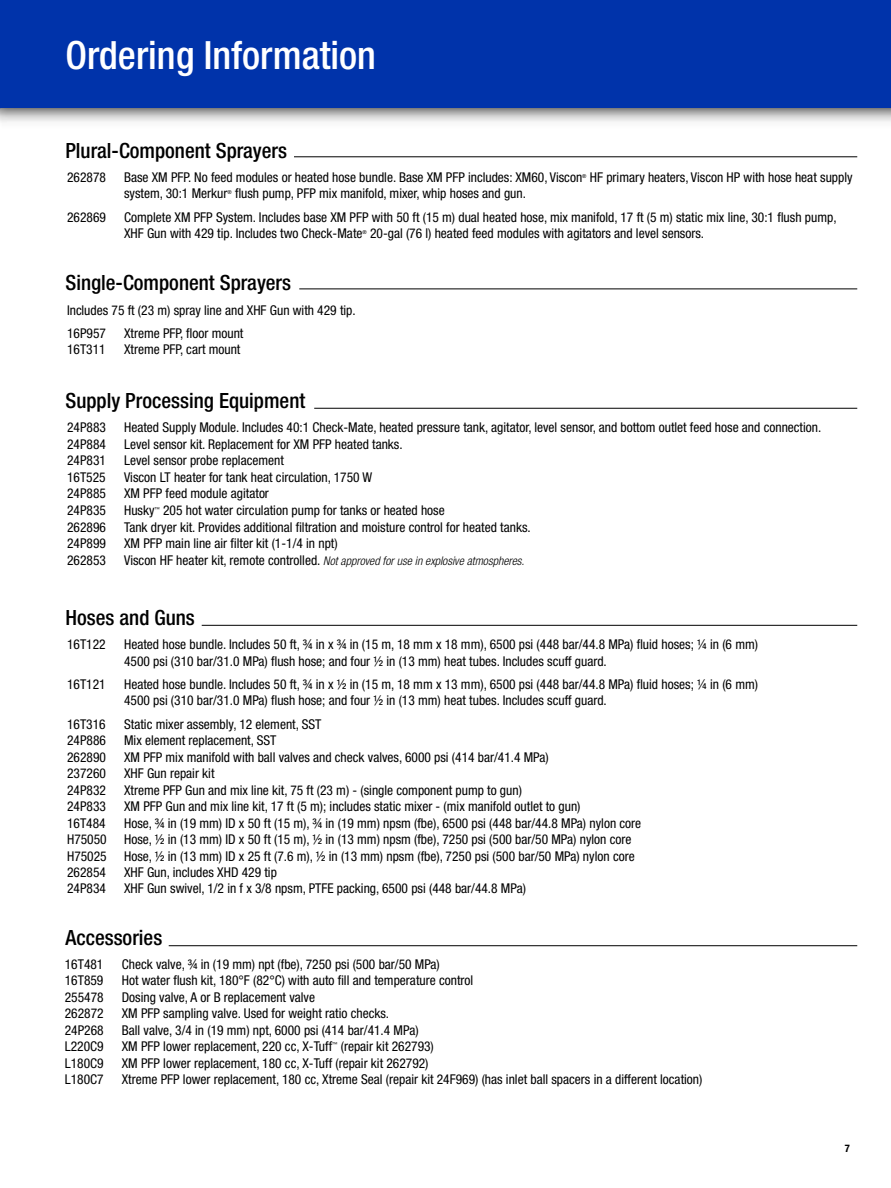
<style>
.page{position:relative;width:891px;height:1188px;background:#fff}
.page>*{position:absolute;margin:0;border:0;box-sizing:border-box;transform-origin:0 0}
.t1{font:500 condensed 39px "Helvetica Neue LT Std";color:#fff}
.t2{font:500 condensed 21px "Helvetica Neue LT Std";color:#000}
.t3{font:condensed 13.5px/16.5px "Helvetica Neue LT Std";color:#000}
.t4{font:italic 300 condensed 12px "Helvetica Neue LT Std";color:#000}
.t5{font:700 condensed 10.5px "Helvetica Neue LT Std";color:#000}
.t6{font:condensed 5.4px "Helvetica Neue LT Std";color:#000}
.s1{font-weight:400;font-style:normal;font-size:13.5px}
</style>
<div class="page">
<div style="left:0;top:0;width:891px;height:108px;background:#03a"></div>
<hr style="left:294px;top:156px;width:563px;height:1px;background:#000">
<hr style="left:314px;top:408px;width:543px;height:1px;background:#000">
<hr style="left:202px;top:625px;width:655px;height:1px;background:#000">
<hr style="left:169px;top:945px;width:688px;height:1px;background:#000">
<hr style="left:299px;top:289px;width:558px;height:1px;background:#000">
<h1 class="t1" style="left:65px;top:32px;width:312px">Ordering Information</h1>
<h2 class="t2" style="left:65px;top:138px;width:223px">Plural-Component Sprayers</h2>
<p class="t3" style="left:67px;top:169px;width:40px">262878</p>
<p class="t3" style="left:124px;top:169px;width:460px">Base XM PFP. No feed modules or heated hose bundle. Base XM PFP includes: XM60, Viscon</p>
<p class="t6" style="left:582px;top:173px;width:6px">®</p>
<p class="t3" style="left:590px;top:169px;width:264px">HF primary heaters, Viscon HP with hose heat supply</p>
<p class="t3" style="left:124px;top:185px;width:105px">system, 30:1 Merkur</p>
<p class="t6" style="left:227px;top:189px;width:6px">®</p>
<p class="t3" style="left:235px;top:185px;width:293px">flush pump, PFP mix manifold, mixer, whip hoses and gun.</p>
<p class="t3" style="left:67px;top:209px;width:40px">262869</p>
<p class="t3" style="left:124px;top:209px;width:714px">Complete XM PFP System. Includes base XM PFP with 50 ft (15 m) dual heated hose, mix manifold, 17 ft (5 m) static mix line, 30:1 flush pump,<br>XHF Gun with 429 tip. Includes two Check-Mate</p>
<p class="t6" style="left:363px;top:229px;width:6px">®</p>
<p class="t3" style="left:370px;top:225px;width:336px">20-gal (76 l) heated feed modules with agitators and level sensors.</p>
<h2 class="t2" style="left:65px;top:270px;width:227px">Single-Component Sprayers</h2>
<p class="t3" style="left:67px;top:298px;width:290px;line-height:23.2px">Includes 75 ft (23 m) spray line and XHF Gun with 429 tip.<br>16P957</p>
<p class="t3" style="left:124px;top:325px;width:121px">Xtreme PFP, floor mount</p>
<p class="t3" style="left:67px;top:341px;width:40px">16T311</p>
<p class="t3" style="left:124px;top:341px;width:118px">Xtreme PFP, cart mount</p>
<h2 class="t2" style="left:65px;top:388px;width:241px">Supply Processing Equipment</h2>
<p class="t3" style="left:67px;top:419px;width:40px">24P883</p>
<p class="t3" style="left:124px;top:419px;width:699px">Heated Supply Module. Includes 40:1 Check-Mate, heated pressure tank, agitator, level sensor, and bottom outlet feed hose and connection.</p>
<p class="t3" style="left:67px;top:436px;width:40px">24P884</p>
<p class="t3" style="left:124px;top:436px;width:280px">Level sensor kit. Replacement for XM PFP heated tanks.</p>
<p class="t3" style="left:67px;top:452px;width:40px">24P831</p>
<p class="t3" style="left:124px;top:452px;width:161px">Level sensor probe replacement</p>
<p class="t3" style="left:67px;top:469px;width:40px">16T525</p>
<p class="t3" style="left:124px;top:469px;width:250px">Viscon LT heater for tank heat circulation, 1750 W</p>
<p class="t3" style="left:67px;top:485px;width:40px">24P885</p>
<p class="t3" style="left:124px;top:485px;width:146px">XM PFP feed module agitator</p>
<p class="t3" style="left:67px;top:502px;width:40px">24P835</p>
<p class="t3" style="left:124px;top:502px;width:32px">Husky</p>
<p class="t6" style="left:155px;top:506px;width:7px">™</p>
<p class="t3" style="left:163px;top:502px;width:283px">205 hot water circulation pump for tanks or heated hose</p>
<p class="t3" style="left:67px;top:518px;width:40px">262896</p>
<p class="t3" style="left:124px;top:518px;width:408px">Tank dryer kit. Provides additional filtration and moisture control for heated tanks.</p>
<p class="t3" style="left:67px;top:535px;width:40px">24P899</p>
<p class="t3" style="left:124px;top:535px;width:215px">XM PFP main line air filter kit (1-1/4 in npt)</p>
<p class="t3" style="left:67px;top:551px;width:40px">262853</p>
<p class="t4" style="left:124px;top:553px;width:402px"><span class="s1">Viscon HF heater kit, remote controlled.</span> Not approved for use in explosive atmospheres.</p>
<h2 class="t2" style="left:65px;top:605px;width:131px">Hoses and Guns</h2>
<p class="t3" style="left:67px;top:636px;width:40px">16T122</p>
<p class="t3" style="left:124px;top:636px;width:635px">Heated hose bundle. Includes 50 ft, ¾ in x ¾ in (15 m, 18 mm x 18 mm), 6500 psi (448 bar/44.8 MPa) fluid hoses; ¼ in (6 mm)<br>4500 psi (310 bar/31.0 MPa) flush hose; and four ½ in (13 mm) heat tubes. Includes scuff guard.</p>
<p class="t3" style="left:67px;top:676px;width:40px">16T121</p>
<p class="t3" style="left:124px;top:676px;width:635px">Heated hose bundle. Includes 50 ft, ¾ in x ½ in (15 m, 18 mm x 13 mm), 6500 psi (448 bar/44.8 MPa) fluid hoses; ¼ in (6 mm)<br>4500 psi (310 bar/31.0 MPa) flush hose; and four ½ in (13 mm) heat tubes. Includes scuff guard.</p>
<p class="t3" style="left:67px;top:715px;width:40px">16T316</p>
<p class="t3" style="left:124px;top:715px;width:199px">Static mixer assembly, 12 element, SST</p>
<p class="t3" style="left:67px;top:732px;width:40px">24P886</p>
<p class="t3" style="left:124px;top:732px;width:154px">Mix element replacement, SST</p>
<p class="t3" style="left:67px;top:748px;width:40px">262890</p>
<p class="t3" style="left:124px;top:748px;width:426px">XM PFP mix manifold with ball valves and check valves, 6000 psi (414 bar/41.4 MPa)</p>
<p class="t3" style="left:67px;top:765px;width:40px">237260</p>
<p class="t3" style="left:124px;top:765px;width:92px">XHF Gun repair kit</p>
<p class="t3" style="left:67px;top:781px;width:40px">24P832</p>
<p class="t3" style="left:124px;top:781px;width:399px">Xtreme PFP Gun and mix line kit, 75 ft (23 m) - (single component pump to gun)</p>
<p class="t3" style="left:67px;top:798px;width:40px">24P833</p>
<p class="t3" style="left:124px;top:798px;width:458px">XM PFP Gun and mix line kit, 17 ft (5 m); includes static mixer - (mix manifold outlet to gun)</p>
<p class="t3" style="left:67px;top:814px;width:40px">16T484</p>
<p class="t3" style="left:124px;top:814px;width:519px">Hose, ¾ in (19 mm) ID x 50 ft (15 m), ¾ in (19 mm) npsm (fbe), 6500 psi (448 bar/44.8 MPa) nylon core</p>
<p class="t3" style="left:67px;top:831px;width:41px">H75050</p>
<p class="t3" style="left:124px;top:831px;width:509px">Hose, ½ in (13 mm) ID x 50 ft (15 m), ½ in (13 mm) npsm (fbe), 7250 psi (500 bar/50 MPa) nylon core</p>
<p class="t3" style="left:67px;top:847px;width:41px">H75025</p>
<p class="t3" style="left:124px;top:847px;width:512px">Hose, ½ in (13 mm) ID x 25 ft (7.6 m), ½ in (13 mm) npsm (fbe), 7250 psi (500 bar/50 MPa) nylon core</p>
<p class="t3" style="left:67px;top:864px;width:40px">262854</p>
<p class="t3" style="left:124px;top:864px;width:154px">XHF Gun, includes XHD 429 tip</p>
<p class="t3" style="left:67px;top:880px;width:40px">24P834</p>
<p class="t3" style="left:124px;top:880px;width:403px">XHF Gun swivel, 1/2 in f x 3/8 npsm, PTFE packing, 6500 psi (448 bar/44.8 MPa)</p>
<h2 class="t2" style="left:65px;top:925px;width:98px">Accessories</h2>
<p class="t3" style="left:65px;top:956px;width:40px">16T481</p>
<p class="t3" style="left:122px;top:956px;width:320px">Check valve, ¾ in (19 mm) npt (fbe), 7250 psi (500 bar/50 MPa)</p>
<p class="t3" style="left:65px;top:972px;width:40px">16T859</p>
<p class="t3" style="left:122px;top:972px;width:353px">Hot water flush kit, 180°F (82°C) with auto fill and temperature control</p>
<p class="t3" style="left:65px;top:989px;width:40px">255478</p>
<p class="t3" style="left:122px;top:989px;width:195px">Dosing valve, A or B replacement valve</p>
<p class="t3" style="left:65px;top:1005px;width:40px">262872</p>
<p class="t3" style="left:122px;top:1005px;width:269px">XM PFP sampling valve. Used for weight ratio checks.</p>
<p class="t3" style="left:65px;top:1022px;width:40px">24P268</p>
<p class="t3" style="left:122px;top:1022px;width:298px">Ball valve, 3/4 in (19 mm) npt, 6000 psi (414 bar/41.4 MPa)</p>
<p class="t3" style="left:65px;top:1038px;width:40px">L220C9</p>
<p class="t3" style="left:122px;top:1038px;width:212px">XM PFP lower replacement, 220 cc, X-Tuff</p>
<p class="t6" style="left:332px;top:1041px;width:7px">™</p>
<p class="t3" style="left:341px;top:1038px;width:95px">(repair kit 262793)</p>
<p class="t3" style="left:65px;top:1055px;width:40px">L180C9</p>
<p class="t3" style="left:122px;top:1055px;width:308px">XM PFP lower replacement, 180 cc, X-Tuff (repair kit 262792)</p>
<p class="t3" style="left:65px;top:1071px;width:40px">L180C7</p>
<p class="t3" style="left:122px;top:1071px;width:582px">Xtreme PFP lower replacement, 180 cc, Xtreme Seal (repair kit 24F969) (has inlet ball spacers in a different location)</p>
<p class="t5" style="left:845px;top:1142px;width:7px">7</p>
</div>
